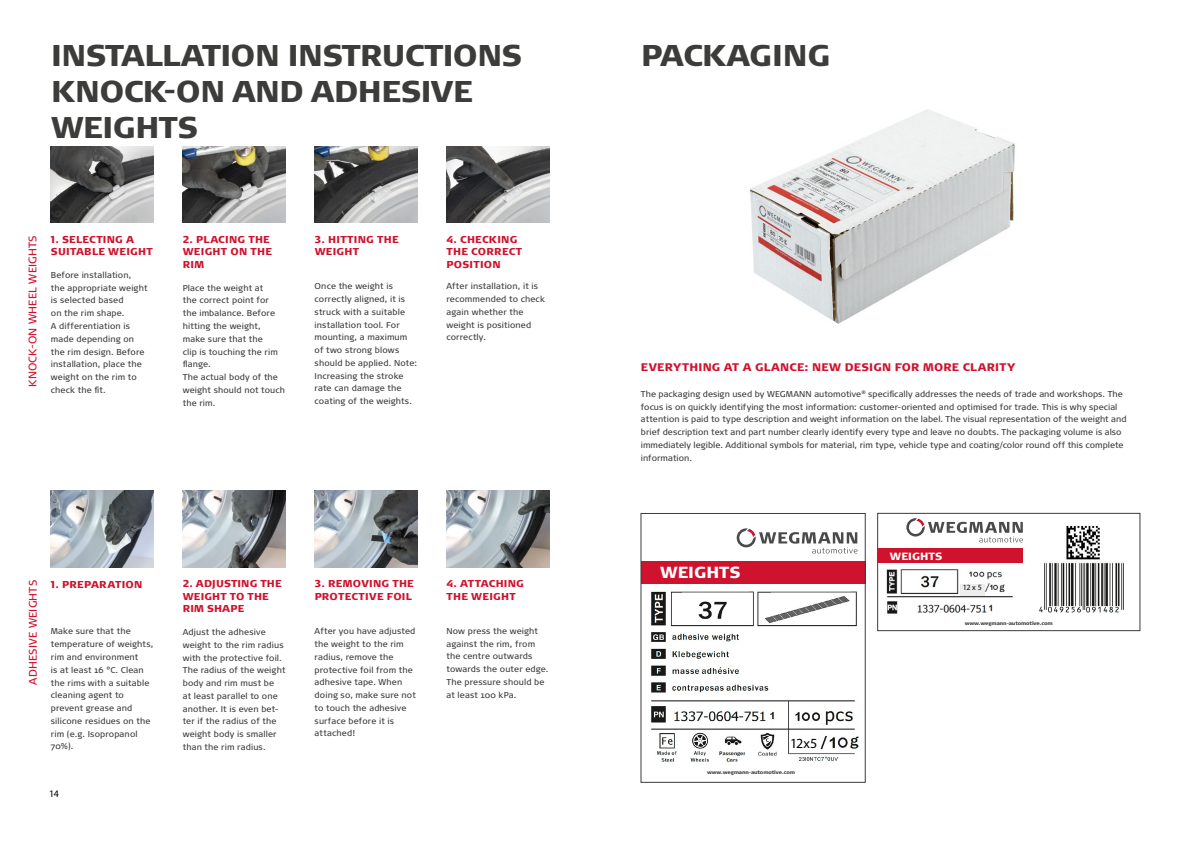
<style>
.page{position:relative;width:1191px;height:842px;background:#fff}
.page>*{position:absolute;margin:0;border:0;box-sizing:border-box;transform-origin:0 0}
.t1{font:900 30px/36px "Signa Pro";letter-spacing:-.02em;color:#3c3c3a}
.t2{font:900 30px "Signa Pro";letter-spacing:-.01em;color:#3c3c3b}
.t3{font:900 16.1px "Signa Pro";color:#fff}
.t4{font:14px "Myriad Pro";color:#000}
.t5{font:900 11px "Signa Pro";letter-spacing:.02em;color:#cf122d}
.t6{font:11px "Signa Pro";letter-spacing:.02em;color:#cf122d}
.t7{font:900 10.5px "Signa Pro";color:#fff}
.t8{font:900 10px/12.8px "Signa Pro";letter-spacing:.025em;color:#cf122d}
.t9{font:10px "Myriad Pro";color:#000}
.t10{font:8.5px/12.8px "Signa Pro";letter-spacing:.015em;color:#3c3c3b}
.t11{font:8px "Myriad Pro";color:#000}
.t12{font:900 5px "Signa Pro";letter-spacing:-.02em;color:#3c3c3a}
</style>
<div class="page">
<img style="left:51px;top:146px;width:103px;height:77px">
<img style="left:446px;top:146px;width:103px;height:77px">
<img style="left:183px;top:146px;width:102px;height:77px">
<img style="left:315px;top:146px;width:102px;height:77px">
<img style="left:51px;top:490px;width:103px;height:77px">
<img style="left:446px;top:490px;width:103px;height:77px">
<img style="left:315px;top:490px;width:102px;height:77px">
<img style="left:183px;top:490px;width:102px;height:77px">
<img style="left:750px;top:109px;width:265px;height:215px">
<svg style="left:736px;top:528px;width:121px;height:25px"></svg>
<div style="left:641px;top:561px;width:224px;height:23px;background:#cf122d"></div>
<div style="left:877px;top:513px;width:263px;height:118px;background:#fff;border:1px solid #3c3c3b"></div>
<div style="left:877px;top:548px;width:146px;height:15px;background:#cf122d"></div>
<svg style="left:906px;top:518px;width:117px;height:24px"></svg>
<img style="left:886px;top:569px;width:127px;height:45px">
<div style="left:960px;top:584px;width:24px;height:11px;background:#ededed"></div>
<img style="left:651px;top:591px;width:208px;height:171px">
<div style="left:790px;top:736px;width:30px;height:14px;background:#fff"></div>
<img style="left:1039px;top:525px;width:85px;height:88px">
<h1 class="t1" style="left:51px;top:36px;width:472px">INSTALLATION INSTRUCTIONS<br>KNOCK-ON AND ADHESIVE<br>WEIGHTS</h1>
<h1 class="t2" style="left:641px;top:34px;width:191px">PACKAGING</h1>
<p class="t6" style="left:25px;top:387px;width:153px;rotate:-90deg">KNOCK-ON WHEEL WEIGHTS</p>
<p class="t8" style="left:51px;top:232px;width:103px">1. SELECTING A<br>SUITABLE WEIGHT</p>
<p class="t10" style="left:51px;top:268px;width:98px">Before installation,<br>the appropriate weight is selected based<br>on the rim shape.<br>A differentiation is made depending on the rim design. Before installation, place the weight on the rim to check the fit.</p>
<p class="t8" style="left:183px;top:232px;width:91px">2. PLACING THE<br>WEIGHT ON THE<br>RIM</p>
<p class="t10" style="left:183px;top:281px;width:104px">Place the weight at<br>the correct point for<br>the imbalance. Before hitting the weight, make sure that the<br>clip is touching the rim flange.<br>The actual body of the weight should not touch the rim.</p>
<p class="t8" style="left:315px;top:232px;width:85px">3. HITTING THE<br>WEIGHT</p>
<p class="t10" style="left:315px;top:279px;width:104px">Once the weight is correctly aligned, it is struck with a suitable installation tool. For mounting, a maximum of two strong blows should be applied. Note:<br>Increasing the stroke rate can damage the coating of the weights.</p>
<p class="t8" style="left:446px;top:232px;width:77px">4. CHECKING<br>THE CORRECT<br>POSITION</p>
<p class="t10" style="left:446px;top:279px;width:100px">After installation, it is recommended to check again whether the weight is positioned correctly.</p>
<p class="t6" style="left:25px;top:685px;width:106px;rotate:-90deg">ADHESIVE WEIGHTS</p>
<p class="t8" style="left:51px;top:577px;width:93px">1. PREPARATION</p>
<p class="t10" style="left:51px;top:625px;width:104px">Make sure that the temperature of weights, rim and environment<br>is at least 16 °C. Clean the rims with a suitable cleaning agent to prevent grease and silicone residues on the rim (e.g. Isopropanol<br>70%).</p>
<p class="t9" style="left:49px;top:787px;width:11px">14</p>
<p class="t8" style="left:183px;top:577px;width:100px">2. ADJUSTING THE<br>WEIGHT TO THE<br>RIM SHAPE</p>
<p class="t10" style="left:183px;top:625px;width:104px">Adjust the adhesive weight to the rim radius with the protective foil.<br>The radius of the weight body and rim must be<br>at least parallel to one another. It is even bet&shy;ter if the radius of the weight body is smaller than the rim radius.</p>
<p class="t8" style="left:315px;top:577px;width:101px">3. REMOVING THE<br>PROTECTIVE FOIL</p>
<p class="t10" style="left:315px;top:624px;width:103px">After you have adjusted the weight to the rim radius, remove the protective foil from the adhesive tape. When doing so, make sure not to touch the adhesive surface before it is attached!</p>
<p class="t8" style="left:446px;top:577px;width:79px">4. ATTACHING<br>THE WEIGHT</p>
<p class="t10" style="left:446px;top:624px;width:102px">Now press the weight against the rim, from the centre outwards towards the outer edge.<br>The pressure should be at least 100 kPa.</p>
<p class="t5" style="left:641px;top:360px;width:376px">EVERYTHING AT A GLANCE: NEW DESIGN FOR MORE CLARITY</p>
<p class="t10" style="left:641px;top:387px;width:487px">The packaging design used by WEGMANN automotive<sup>®</sup> specifically addresses the needs of trade and workshops. The focus is on quickly identifying the most information: customer-oriented and optimised for trade. This is why special attention is paid to type description and weight information on the label. The visual representation of the weight and brief description text and part number clearly identify every type and leave no doubts. The packaging volume is also immediately legible. Additional symbols for material, rim type, vehicle type and coating/color round off this complete information.</p>
<h2 class="t3" style="left:660px;top:561px;width:82px">WEIGHTS</h2>
<h3 class="t4" style="left:790px;top:734px;width:29px">12x5</h3>
<p class="t12" style="left:707px;top:768px;width:90px">www.wegmann-automotive.com</p>
<p class="t7" style="left:890px;top:549px;width:54px">WEIGHTS</p>
<p class="t11" style="left:963px;top:583px;width:20px">12 x 5</p>
<p class="t12" style="left:964px;top:620px;width:90px">www.wegmann-automotive.com</p>
</div>
